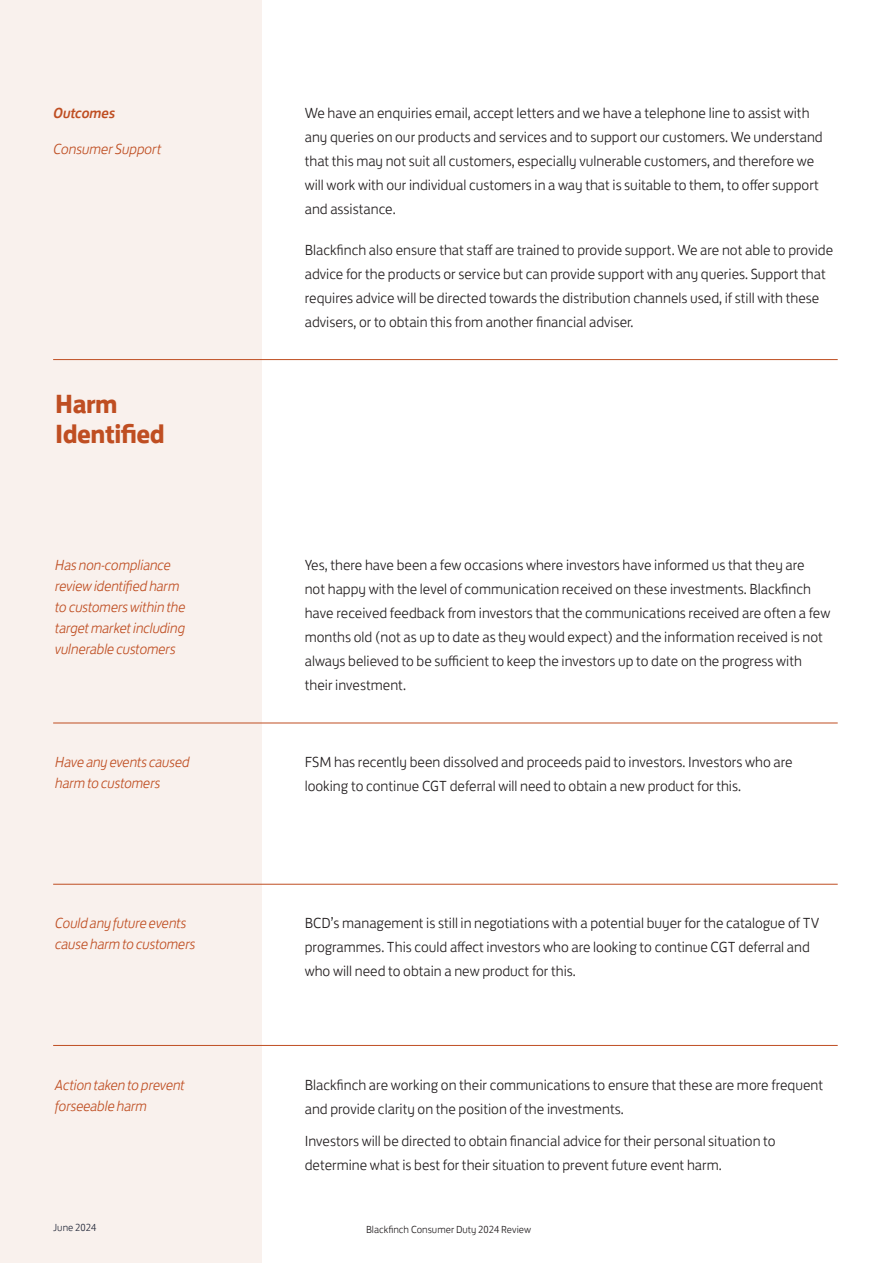
<style>
.page{position:relative;width:893px;height:1263px;background:#fff}
.page>*{position:absolute;margin:0;border:0;box-sizing:border-box;transform-origin:0 0}
.t1{font:700 27px/30px "FS Jack";letter-spacing:-.02em;color:#bf4e22}
.t2{font:300 15px/24px "FS Jack";color:#231f20}
.t3{font:italic 300 15px/21px "FS Jack";letter-spacing:-.02em;color:#bf4e22}
.t4{font:italic 500 15px "FS Jack";letter-spacing:-.02em;color:#bf4e22}
.t5{font:300 10.5px "FS Jack";color:#231f20}
.t6{font:300 10.5px "FS Jack";color:#24293a}
</style>
<div class="page">
<div style="left:0;top:0;width:261px;height:1263px;background:#f9f1ed"></div>
<hr style="left:53px;top:359px;width:785px;height:1px;background:#bf4e22">
<hr style="left:53px;top:723px;width:785px;height:1px;background:#bf4e22">
<hr style="left:53px;top:884px;width:785px;height:1px;background:#bf4e22">
<hr style="left:53px;top:1045px;width:785px;height:1px;background:#bf4e22">
<p class="t4" style="left:54px;top:100px;width:63px">Outcomes</p>
<p class="t3" style="left:54px;top:137px;width:110px">Consumer Support</p>
<p class="t2" style="left:305px;top:99px;width:519px">We have an enquiries email, accept letters and we have a telephone line to assist with any queries on our products and services and to support our customers. We understand that this may not suit all customers, especially vulnerable customers, and therefore we will work with our individual customers in a way that is suitable to them, to offer support and assistance.</p>
<p class="t2" style="left:305px;top:236px;width:530px">Blackfinch also ensure that staff are trained to provide support. We are not able to provide advice for the products or service but can provide support with any queries. Support that requires advice will be directed towards the distribution channels used, if still with these advisers, or to obtain this from another financial adviser.</p>
<p class="t1" style="left:55px;top:387px;width:111px">Harm<br>Identified</p>
<p class="t3" style="left:55px;top:553px;width:132px">Has non-compliance review identified harm to customers within the target market including vulnerable customers</p>
<p class="t2" style="left:305px;top:551px;width:527px">Yes, there have been a few occasions where investors have informed us that they are<br>not happy with the level of communication received on these investments. Blackfinch have received feedback from investors that the communications received are often a few months old (not as up to date as they would expect) and the information received is not always believed to be sufficient to keep the investors up to date on the progress with</p>
<p class="t2" style="left:305px;top:671px;width:103px">their investment.</p>
<p class="t3" style="left:55px;top:751px;width:136px">Have any events caused harm to customers</p>
<p class="t2" style="left:305px;top:749px;width:489px">FSM has recently been dissolved and proceeds paid to investors. Investors who are looking to continue CGT deferral will need to obtain a new product for this.</p>
<p class="t3" style="left:55px;top:912px;width:142px">Could any future events cause harm to customers</p>
<p class="t2" style="left:305px;top:910px;width:516px">BCD’s management is still in negotiations with a potential buyer for the catalogue of TV programmes. This could affect investors who are looking to continue CGT deferral and who will need to obtain a new product for this.</p>
<p class="t3" style="left:55px;top:1073px;width:131px">Action taken to prevent forseeable harm</p>
<p class="t2" style="left:305px;top:1071px;width:520px">Blackfinch are working on their communications to ensure that these are more frequent and provide clarity on the position of the investments.</p>
<p class="t2" style="left:305px;top:1128px;width:472px">Investors will be directed to obtain financial advice for their personal situation to determine what is best for their situation to prevent future event harm.</p>
<p class="t6" style="left:53px;top:1219px;width:45px">June 2024</p>
<p class="t5" style="left:366px;top:1221px;width:167px">Blackfinch Consumer Duty 2024 Review</p>
</div>
